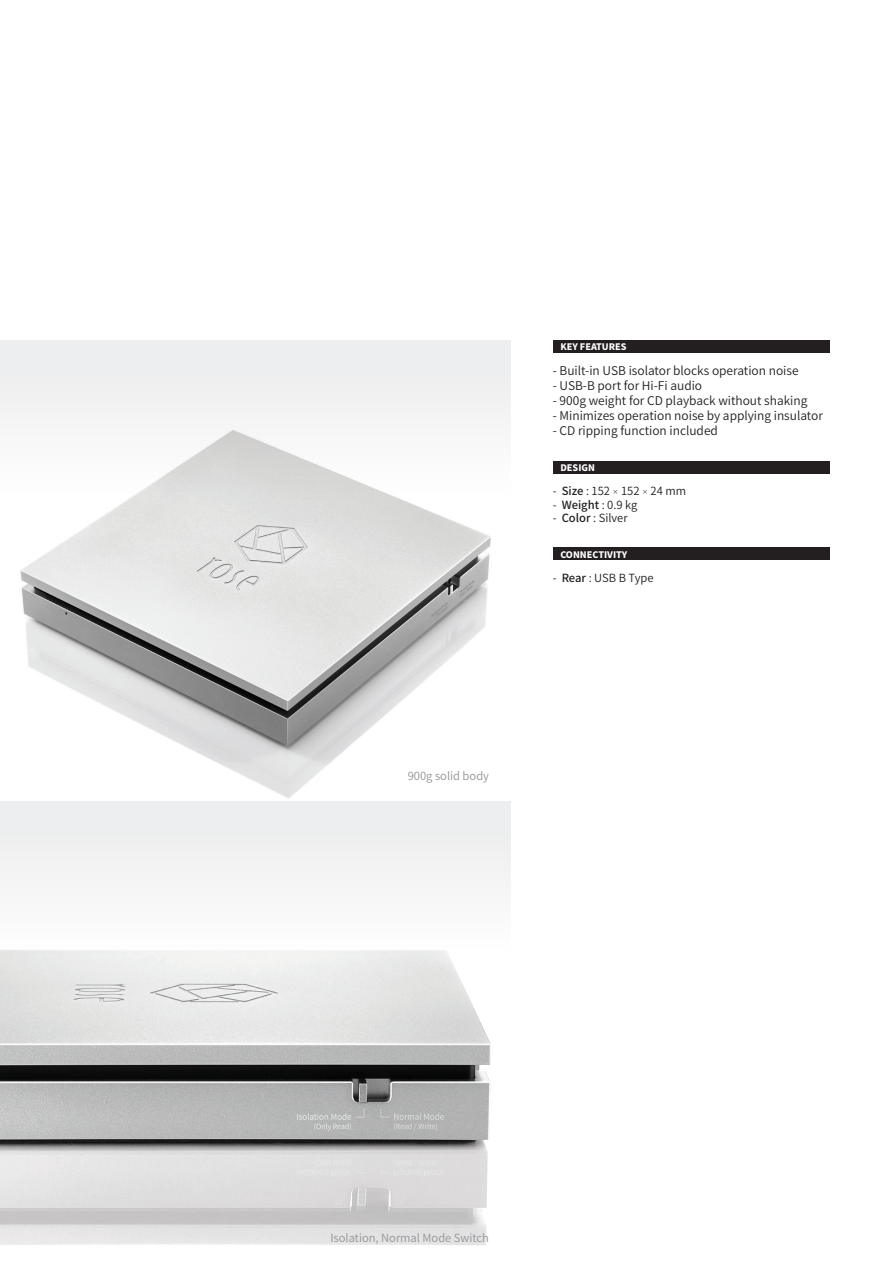
<style>
.page{position:relative;width:893px;height:1263px;background:#fff}
.page>*{position:absolute;margin:0;border:0;box-sizing:border-box;transform-origin:0 0}
.t1{font:600 12px "Noto Sans CJ Kkr";color:#231f20}
.t2{font:600 11.25px "Noto Sans CJ Kkr";color:#231f20}
.t3{font:600 11.25px "Noto Sans CJ Kkr";color:#939598}
.t4{font:900 9px "Noto Sans CJ Kkr";color:#fff}
.s1{font-weight:500}
.s2{font-size:6px}
</style>
<div class="page">
<svg style="left:0;top:340px;width:510px;height:458px"></svg>
<svg style="left:0;top:801px;width:510px;height:444px"></svg>
<div style="left:553px;top:340px;width:276px;height:13px;background:#231f20"></div>
<div style="left:553px;top:547px;width:276px;height:13px;background:#231f20"></div>
<div style="left:553px;top:461px;width:276px;height:12px;background:#231f20"></div>
<p class="t4" style="left:560px;top:342px;width:68px">KEY FEATURES</p>
<p class="t1" style="left:553px;top:364px;width:247px">- Built-in USB isolator blocks operation noise</p>
<p class="t1" style="left:553px;top:379px;width:151px">- USB-B port for Hi-Fi audio</p>
<p class="t1" style="left:553px;top:394px;width:256px">- 900g weight for CD playback without shaking</p>
<p class="t1" style="left:553px;top:409px;width:272px">- Minimizes operation noise by applying insulator</p>
<p class="t1" style="left:553px;top:424px;width:167px">- CD ripping function included</p>
<p class="t4" style="left:560px;top:462px;width:36px">DESIGN</p>
<p class="t2" style="left:553px;top:485px;width:135px">- <span class="s1">Size</span> : 152 <span class="s2">×</span> 152 <span class="s2">×</span> 24 mm</p>
<p class="t2" style="left:553px;top:498px;width:86px">- <span class="s1">Weight</span> : 0.9 kg</p>
<p class="t2" style="left:553px;top:512px;width:76px">- <span class="s1">Color</span> : Silver</p>
<p class="t4" style="left:560px;top:549px;width:68px">CONNECTIVITY</p>
<p class="t2" style="left:553px;top:571px;width:102px">- <span class="s1">Rear</span> : USB B Type</p>
<p class="t3" style="left:408px;top:770px;width:83px">900g solid body</p>
<p class="t3" style="left:330px;top:1231px;width:160px">Isolation, Normal Mode Switch</p>
</div>
